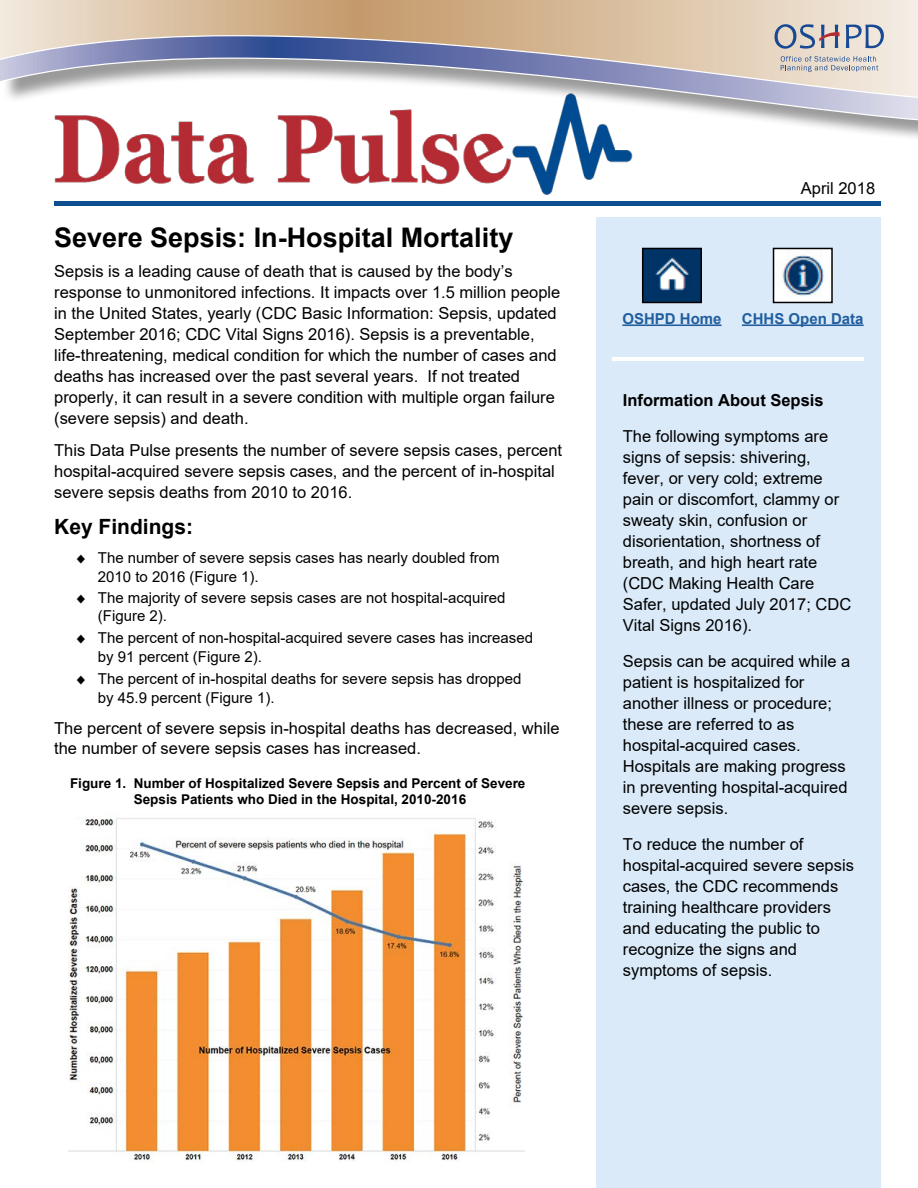
<style>
.page{position:relative;width:918px;height:1188px;background:#fff}
.page>*{position:absolute;margin:0;border:0;box-sizing:border-box;transform-origin:0 0}
.t1{font:700 27px "Arial";color:#000}
.t2{font:700 21px "Arial";color:#000}
.t3{font:16.5px/21px "Arial";color:#000}
.t4{font:700 16.5px "Arial";color:#000}
.t5{font:15px/19px "Arial";color:#000}
.t6{font:700 15px "Arial";color:#215e9e}
.t7{font:700 13.5px/16.2px "Arial";color:#000;text-align:center}
</style>
<div class="page">
<img style="left:54px;top:143px;width:579px;height:52px">
<div style="left:596px;top:217px;width:284px;height:971px;background:#daeaf9"></div>
<div style="left:2px;top:2px;width:916px;height:141px;background:#000;opacity:.4"></div>
<svg style="left:2px;top:102px;width:916px;height:22px"></svg>
<svg style="left:0;top:0;width:918px;height:102px;background:#c8beb9"></svg>
<svg style="left:846px;top:25px;width:38px;height:23px"></svg>
<svg style="left:781px;top:56px;width:97px;height:16px;background:#c6c4c5"></svg>
<svg style="left:775px;top:24px;width:64px;height:25px;background:#acabb4"></svg>
<hr style="left:622px;top:324px;width:100px;height:2px;background:#215e9e">
<hr style="left:742px;top:324px;width:122px;height:2px;background:#215e9e">
<hr style="left:54px;top:202px;width:826px;height:4px;background:#0c4e8f">
<hr style="left:613px;top:357px;width:251px;height:4px;background:#fff">
<img style="left:645px;top:251px;width:54px;height:49px">
<div style="left:642px;top:248px;width:60px;height:55px;border:2px solid #000"></div>
<img style="left:776px;top:251px;width:54px;height:49px">
<div style="left:773px;top:248px;width:60px;height:55px;border:2px solid #000"></div>
<img style="left:69px;top:818px;width:455px;height:344px">
<h1 class="t1" style="left:54px;top:218px;width:461px">Severe Sepsis: In-Hospital Mortality</h1>
<p class="t3" style="left:54px;top:260px;width:508px">Sepsis is a leading cause of death that is caused by the body’s response to unmonitored infections. It impacts over 1.5 million people in the United States, yearly (CDC Basic Information: Sepsis, updated September 2016; CDC Vital Signs 2016). Sepsis is a preventable, life-threatening, medical condition for which the number of cases and deaths has increased over the past several years. If not treated properly, it can result in a severe condition with multiple organ failure (severe sepsis) and death.</p>
<p class="t3" style="left:54px;top:440px;width:510px">This Data Pulse presents the number of severe sepsis cases, percent hospital-acquired severe sepsis cases, and the percent of in-hospital severe sepsis deaths from 2010 to 2016.</p>
<p class="t2" style="left:54px;top:513px;width:140px">Key Findings:</p>
<p class="t5" style="left:98px;top:548px;width:403px;text-indent:-22px">◆ The number of severe sepsis cases has nearly doubled from<br>2010 to 2016 (Figure 1).</p>
<p class="t5" style="left:98px;top:588px;width:409px;line-height:18px;text-indent:-22px">◆ The majority of severe sepsis cases are not hospital-acquired (Figure 2).</p>
<p class="t5" style="left:98px;top:628px;width:437px;text-indent:-22px">◆ The percent of non-hospital-acquired severe cases has increased by 91 percent (Figure 2).</p>
<p class="t5" style="left:98px;top:669px;width:425px;text-indent:-22px">◆ The percent of in-hospital deaths for severe sepsis has dropped by 45.9 percent (Figure 1).</p>
<p class="t3" style="left:54px;top:718px;width:507px;line-height:19.8px">The percent of severe sepsis in-hospital deaths has decreased, while the number of severe sepsis cases has increased.</p>
<p class="t7" style="left:70px;top:775px;width:457px">Figure 1. Number of Hospitalized Severe Sepsis and Percent of Severe<br>Sepsis Patients who Died in the Hospital, 2010-2016</p>
<p class="t3" style="left:801px;top:177px;width:76px">April 2018</p>
<p class="t6" style="left:622px;top:308px;width:101px">OSHPD Home</p>
<p class="t6" style="left:742px;top:308px;width:123px">CHHS Open Data</p>
<p class="t4" style="left:623px;top:389px;width:202px">Information About Sepsis</p>
<p class="t3" style="left:623px;top:426px;width:230px">The following symptoms are signs of sepsis: shivering, fever, or very cold; extreme pain or discomfort, clammy or sweaty skin, confusion or disorientation, shortness of breath, and high heart rate (CDC Making Health Care<br>Safer, updated July 2017; CDC<br>Vital Signs 2016).</p>
<p class="t3" style="left:623px;top:651px;width:229px">Sepsis can be acquired while a patient is hospitalized for another illness or procedure; these are referred to as hospital-acquired cases.<br>Hospitals are making progress in preventing hospital-acquired severe sepsis.</p>
<p class="t3" style="left:623px;top:834px;width:233px">To reduce the number of hospital-acquired severe sepsis cases, the CDC recommends training healthcare providers and educating the public to recognize the signs and symptoms of sepsis.</p>
</div>
